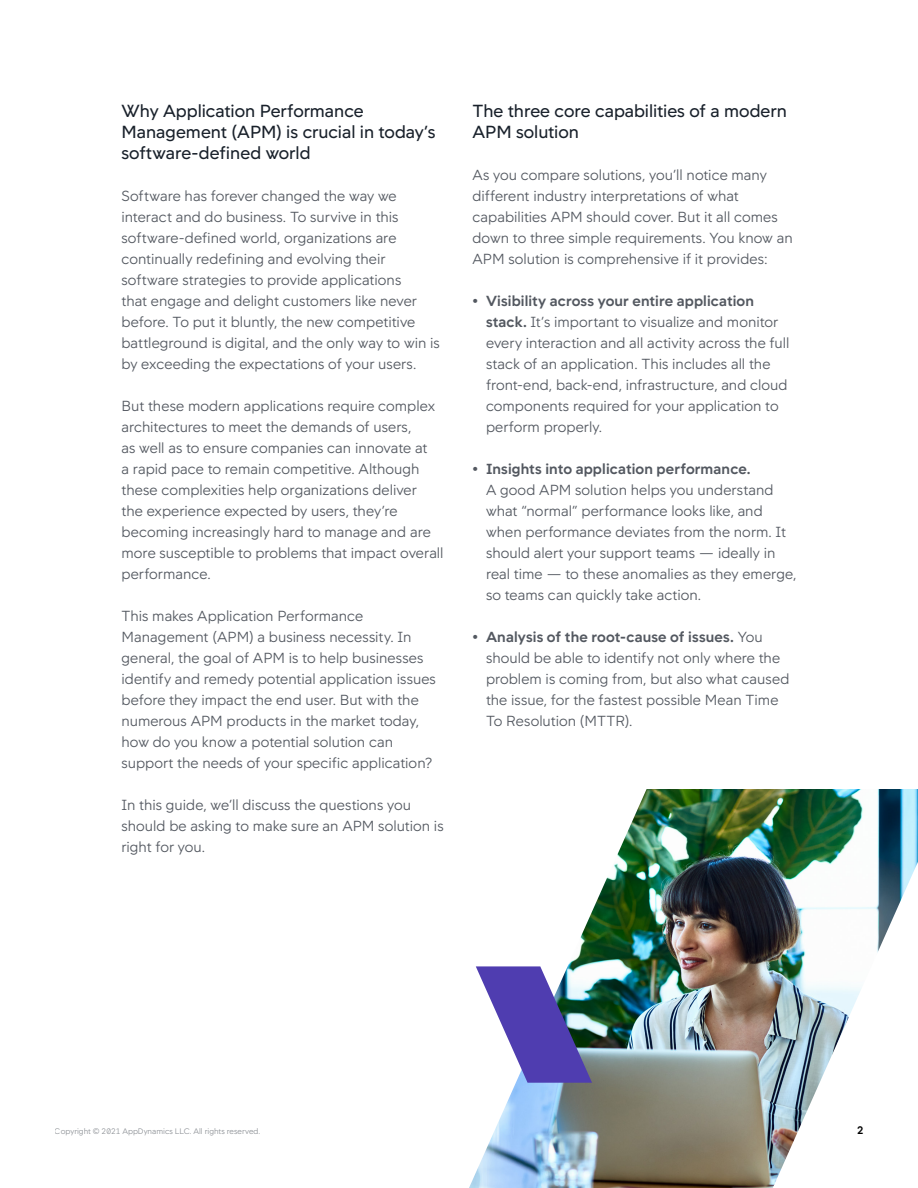
<style>
.page{position:relative;width:918px;height:1188px;background:#fff}
.page>*{position:absolute;margin:0;border:0;box-sizing:border-box;transform-origin:0 0}
.Body_Level_1{font:18px/21px "App D Sans";color:#19212b}
.Body_Level_1-2{font:300 15px/21px "App D Sans";color:#535860}
.t1{font:700 11.25px "App D Sans";color:#000}
.t2{font:300 8.25px "App D Sans";color:#8c9095}
.s1{font-weight:700}
</style>
<div class="page">
<img style="left:469px;top:789px;width:449px;height:399px">
<svg style="left:476px;top:966px;width:116px;height:117px"></svg>
<p class="Body_Level_1" style="left:122px;top:100px;width:316px">Why Application Performance<br>Management (APM) is crucial in today’s software-defined world</p>
<p class="Body_Level_1-2" style="left:122px;top:185px;width:320px">Software has forever changed the way we interact and do business. To survive in this software-defined world, organizations are continually redefining and evolving their software strategies to provide applications<br>that engage and delight customers like never before. To put it bluntly, the new competitive battleground is digital, and the only way to win is by exceeding the expectations of your users.</p>
<p class="Body_Level_1-2" style="left:122px;top:395px;width:324px">But these modern applications require complex architectures to meet the demands of users,<br>as well as to ensure companies can innovate at<br>a rapid pace to remain competitive. Although these complexities help organizations deliver<br>the experience expected by users, they’re becoming increasingly hard to manage and are more susceptible to problems that impact overall performance.</p>
<p class="Body_Level_1-2" style="left:122px;top:605px;width:316px">This makes Application Performance Management (APM) a business necessity. In general, the goal of APM is to help businesses identify and remedy potential application issues before they impact the end user. But with the numerous APM products in the market today, how do you know a potential solution can support the needs of your specific application?</p>
<p class="Body_Level_1-2" style="left:122px;top:794px;width:324px">In this guide, we’ll discuss the questions you should be asking to make sure an APM solution is right for you.</p>
<p class="Body_Level_1" style="left:472px;top:100px;width:316px">The three core capabilities of a modern<br>APM solution</p>
<p class="Body_Level_1-2" style="left:472px;top:164px;width:322px">As you compare solutions, you’ll notice many different industry interpretations of what capabilities APM should cover. But it all comes down to three simple requirements. You know an APM solution is comprehensive if it provides:</p>
<p class="Body_Level_1-2" style="left:486px;top:290px;width:305px;text-indent:-14px"><span class="s1">• Visibility across your entire application stack.</span> It’s important to visualize and monitor every interaction and all activity across the full stack of an application. This includes all the front-end, back-end, infrastructure, and cloud components required for your application to perform properly.</p>
<p class="Body_Level_1-2" style="left:486px;top:458px;width:312px;text-indent:-14px"><span class="s1">• Insights into application performance.<br></span>A good APM solution helps you understand what “normal” performance looks like, and when performance deviates from the norm. It should alert your support teams — ideally in real time — to these anomalies as they emerge, so teams can quickly take action.</p>
<p class="Body_Level_1-2" style="left:486px;top:626px;width:305px;text-indent:-14px"><span class="s1">• Analysis of the root-cause of issues.</span> You should be able to identify not only where the problem is coming from, but also what caused the issue, for the fastest possible Mean Time To Resolution (MTTR).</p>
<p class="t2" style="left:55px;top:1127px;width:207px">Copyright © 2021 AppDynamics LLC. All rights reserved.</p>
<p class="t1" style="left:857px;top:1123px;width:8px">2</p>
</div>
